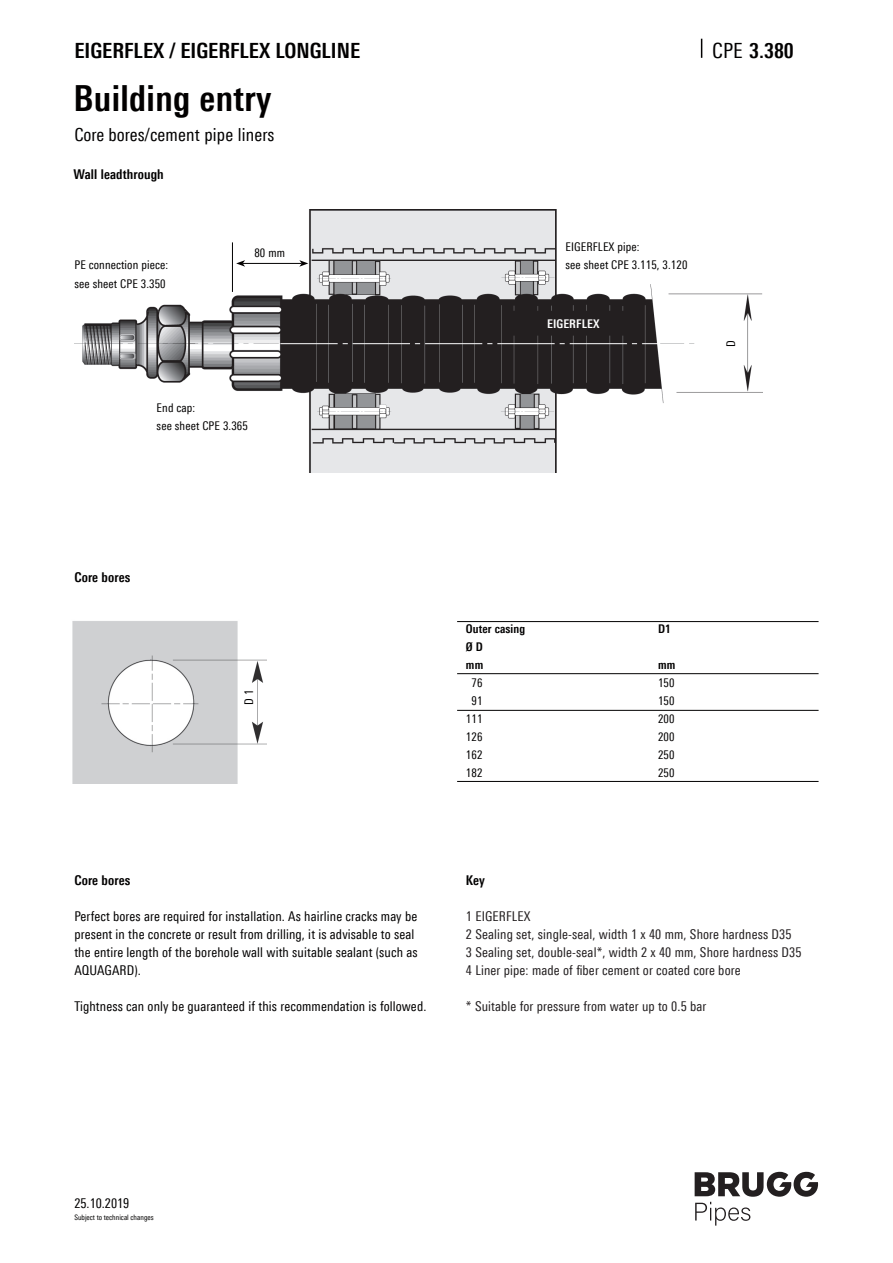
<style>
.page{position:relative;width:893px;height:1263px;background:#fff}
.page>*{position:absolute;margin:0;border:0;box-sizing:border-box;transform-origin:0 0}
.t1{font:700 36px "Linotype Univers 620 Cn";letter-spacing:.01em;color:#020000}
.t2{font:700 21px "Linotype Univers 620 Cn";color:#020000}
.t3{font:18px "Linotype Univers 420 Cn";letter-spacing:.01em;color:#020000}
.t4{font:13.5px/18px "Linotype Univers 420 Cn";letter-spacing:.01em;color:#020000}
.t5{font:13.5px/18px "Linotype Univers 420 Cn";letter-spacing:.01em;color:#231f20}
.t6{font:700 13.5px "Linotype Univers 620 Cn";letter-spacing:.01em;color:#020000}
.t7{font:12px/18px "Linotype Univers 420 Cn";letter-spacing:.01em;color:#020000}
.t8{font:700 12px/18px "Linotype Univers 620 Cn";letter-spacing:.01em;color:#020000}
.t9{font:700 12px "Linotype Univers 620 Cn";letter-spacing:.01em;color:#fff}
.t10{font:7.5px "Linotype Univers 420 Cn";color:#020000}
.s1{font-family:"Linotype Univers 420 Cn";font-weight:400}
</style>
<div class="page">
<svg style="left:701px;top:39px;width:1px;height:19px"></svg>
<svg style="left:695px;top:1172px;width:123px;height:53px"></svg>
<img style="left:72px;top:621px;width:194px;height:162px">
<img style="left:74px;top:210px;width:689px;height:262px">
<hr style="left:457px;top:621px;width:362px;height:1px;background:#020000">
<hr style="left:457px;top:673px;width:362px;height:1px;background:#020000">
<hr style="left:457px;top:710px;width:362px;height:1px;background:#020000">
<hr style="left:457px;top:781px;width:362px;height:1px;background:#020000">
<hr style="left:232px;top:242px;width:1px;height:50px;background:#020000">
<hr style="left:243px;top:263px;width:59px;height:1px;background:#020000">
<svg style="left:236px;top:260px;width:9px;height:7px"></svg>
<svg style="left:299px;top:260px;width:9px;height:7px"></svg>
<h2 class="t2" style="left:74px;top:38px;width:287px">EIGERFLEX / EIGERFLEX LONGLINE</h2>
<h2 class="t2" style="left:712px;top:38px;width:83px"><span class="s1">CPE</span> 3.380</h2>
<h1 class="t1" style="left:74px;top:77px;width:199px">Building entry</h1>
<h3 class="t3" style="left:74px;top:124px;width:202px">Core bores/cement pipe liners</h3>
<p class="t6" style="left:74px;top:166px;width:92px">Wall leadthrough</p>
<p class="t7" style="left:74px;top:256px;width:95px">PE connection piece: see sheet CPE 3.350</p>
<p class="t7" style="left:254px;top:244px;width:32px">80 mm</p>
<p class="t7" style="left:157px;top:398px;width:93px">End cap:<br>see sheet CPE 3.365</p>
<p class="t7" style="left:566px;top:238px;width:123px">EIGERFLEX pipe:<br>see sheet CPE 3.115, 3.120</p>
<p class="t9" style="left:547px;top:316px;width:54px">EIGERFLEX</p>
<p class="t7" style="left:722px;top:347px;width:8px;rotate:-90deg">D</p>
<p class="t6" style="left:74px;top:569px;width:57px">Core bores</p>
<p class="t7" style="left:240px;top:705px;width:17px;rotate:-90deg">D 1</p>
<p class="t6" style="left:74px;top:872px;width:57px">Core bores</p>
<p class="t4" style="left:74px;top:907px;width:345px">Perfect bores are required for installation. As hairline cracks may be present in the concrete or result from drilling, it is advisable to seal the entire length of the borehole wall with suitable sealant (such as AQUAGARD).</p>
<p class="t4" style="left:74px;top:997px;width:353px">Tightness can only be guaranteed if this recommendation is followed.</p>
<p class="t8" style="left:466px;top:620px;width:61px">Outer casing</p>
<p class="t8" style="left:658px;top:620px;width:14px">D1</p>
<p class="t8" style="left:466px;top:638px;width:19px">Ø D mm</p>
<p class="t8" style="left:658px;top:656px;width:19px">mm</p>
<p class="t7" style="left:472px;top:674px;width:12px">76</p>
<p class="t7" style="left:658px;top:674px;width:18px">150</p>
<p class="t7" style="left:472px;top:692px;width:12px">91</p>
<p class="t7" style="left:658px;top:692px;width:18px">150</p>
<p class="t7" style="left:466px;top:710px;width:18px">111</p>
<p class="t7" style="left:658px;top:710px;width:18px">200</p>
<p class="t7" style="left:466px;top:728px;width:18px">126</p>
<p class="t7" style="left:658px;top:728px;width:18px">200</p>
<p class="t7" style="left:466px;top:746px;width:18px">162</p>
<p class="t7" style="left:658px;top:746px;width:18px">250</p>
<p class="t7" style="left:466px;top:764px;width:18px">182</p>
<p class="t7" style="left:658px;top:764px;width:18px">250</p>
<p class="t6" style="left:466px;top:873px;width:20px">Key</p>
<p class="t5" style="left:466px;top:907px;width:337px">1 EIGERFLEX<br>2 Sealing set, single-seal, width 1 x 40 mm, Shore hardness D35<br>3 Sealing set, double-seal*, width 2 x 40 mm, Shore hardness D35<br>4 Liner pipe: made of fiber cement or coated core bore</p>
<p class="t5" style="left:466px;top:997px;width:242px">* Suitable for pressure from water up to 0.5 bar</p>
<p class="t4" style="left:74px;top:1194px;width:56px">25.10.2019</p>
<p class="t10" style="left:74px;top:1213px;width:81px">Subject to technical changes</p>
</div>
